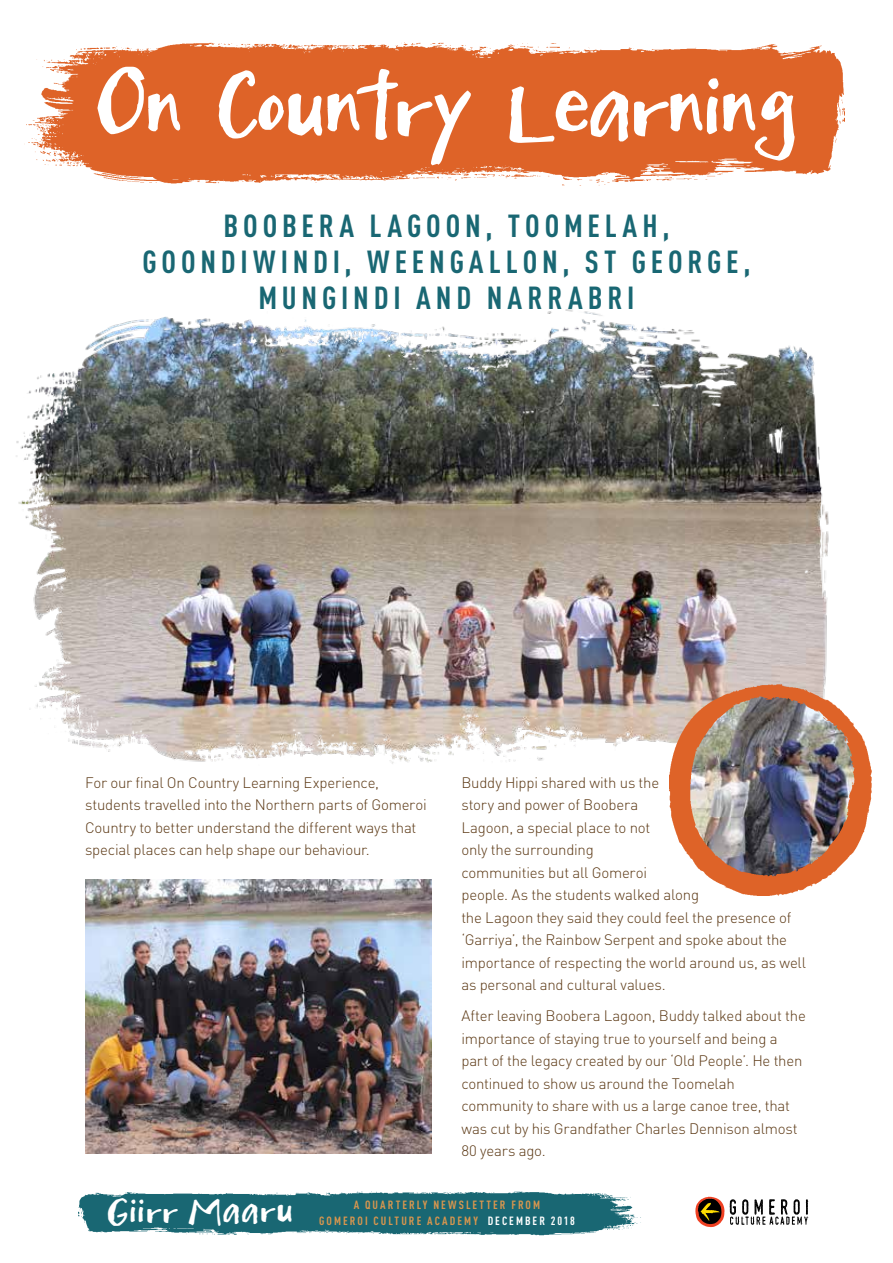
<style>
.page{position:relative;width:893px;height:1263px;background:#fff}
.page>*{position:absolute;margin:0;border:0;box-sizing:border-box;transform-origin:0 0}
.t1{font:88.5px "Mightyto Save";letter-spacing:-.04em;color:#fff}
.t2{font:35.7px "Mightyto Save";letter-spacing:.025em;color:#fff;scale:1.2 1}
.t3{font:700 condensed 31.5px/36px "DIN Pro";letter-spacing:.155em;color:#196773;text-align:center}
.t4{font:300 15px/22.5px "DIN Pro";letter-spacing:-.015em;color:#5b3814}
.t5{font:700 condensed 11.85px "DIN Pro";letter-spacing:.17em;color:#d8964e}
.s1{font-size:69.9px}
.s2{font-size:38.55px}
.s3{color:#fff}
</style>
<div class="page">
<img style="left:78px;top:1191px;width:563px;height:44px">
<img style="left:85px;top:879px;width:347px;height:274px">
<img style="left:16px;top:309px;width:813px;height:463px">
<img style="left:24px;top:42px;width:820px;height:144px">
<img style="left:670px;top:684px;width:202px;height:211px">
<svg style="left:695px;top:1196px;width:29px;height:31px"></svg>
<svg style="left:730px;top:1199px;width:78px;height:26px"></svg>
<h1 class="t1" style="left:95px;top:58px;width:705px">On Country Learnin<span class="s1">g</span></h1>
<h3 class="t3" style="left:142px;top:207px;width:610px">BOOBERA LAGOON, TOOMELAH,<br>GOONDIWINDI, WEENGALLON, ST GEORGE,<br>MUNGINDI AND NARRABRI</h3>
<p class="t4" style="left:85px;top:771px;width:343px">For our final On Country Learning Experience, students travelled into the Northern parts of Gomeroi Country to better understand the different ways that special places can help shape our behaviour.</p>
<p class="t4" style="left:461px;top:771px;width:346px">Buddy Hippi shared with us the<br>story and power of Boobera<br>Lagoon, a special place to not<br>only the surrounding<br>communities but all Gomeroi<br>people. As the students walked along<br>the Lagoon they said they could feel the presence of ‘Garriya’, the Rainbow Serpent and spoke about the importance of respecting the world around us, as well as personal and cultural values.</p>
<p class="t4" style="left:461px;top:1004px;width:346px">After leaving Boobera Lagoon, Buddy talked about the importance of staying true to yourself and being a part of the legacy created by our ‘Old People’. He then continued to show us around the Toomelah community to share with us a large canoe tree, that was cut by his Grandfather Charles Dennison almost 80 years ago.</p>
<h2 class="t2" style="left:107px;top:1191px;width:157px">Giirr <span class="s2">M</span>aaru</h2>
<p class="t5" style="left:354px;top:1198px;width:188px">A QUARTERLY NEWSLETTER FROM</p>
<p class="t5" style="left:319px;top:1213px;width:257px">GOMEROI CULTURE ACADEMY <span class="s3">DECEMBER 2018</span></p>
</div>
